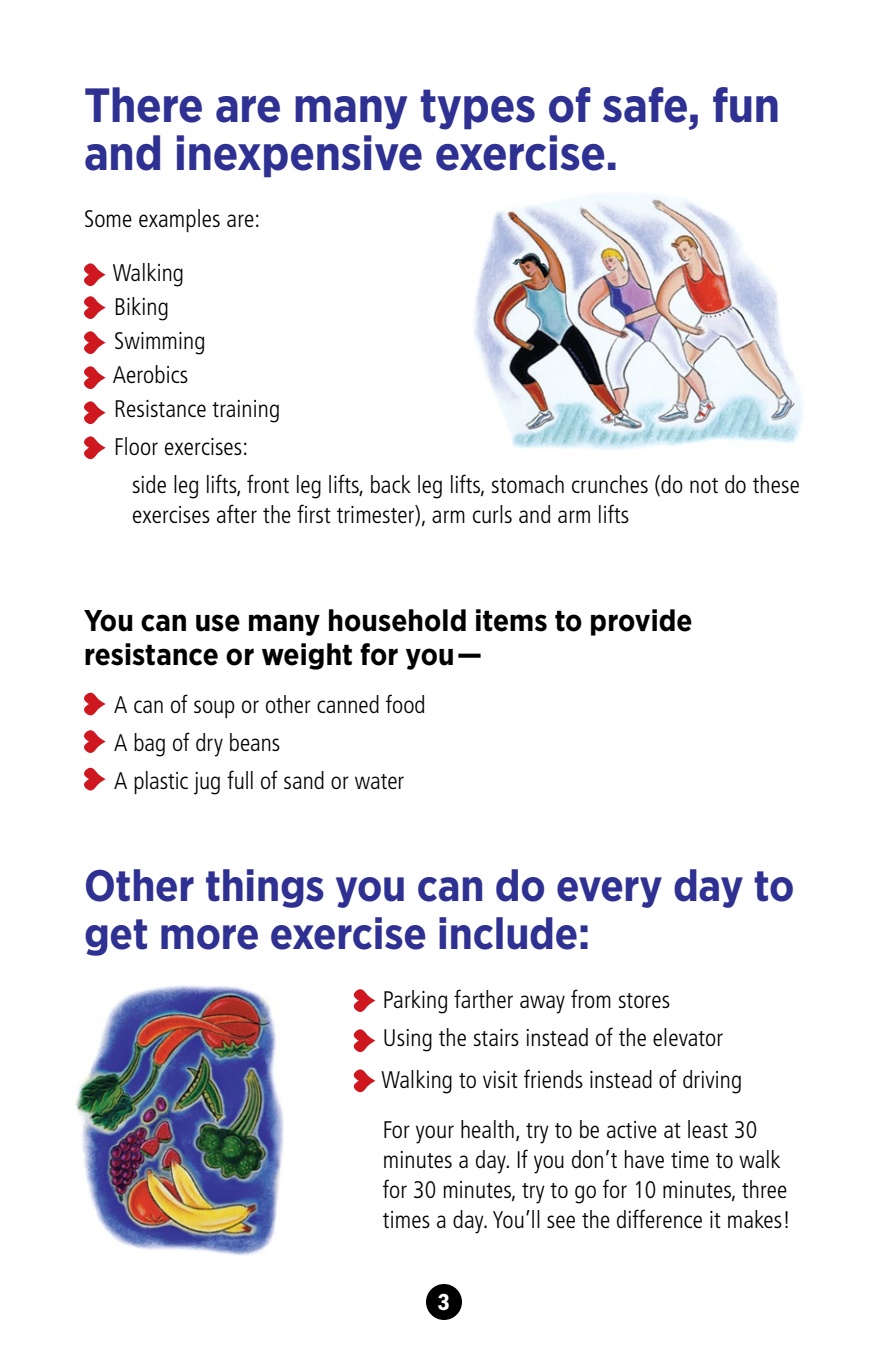
<style>
.page{position:relative;width:888px;height:1368px;background:#fff}
.page>*{position:absolute;margin:0;border:0;box-sizing:border-box;transform-origin:0 0}
.t1{font:700 48px/48px "Gotham Narrow";letter-spacing:-.005em;color:#2e3092}
.t2{font:700 44px/48px "Gotham Narrow";letter-spacing:-.005em;color:#2e3092}
.t3{font:700 30px/34px "Gotham Narrow";letter-spacing:.005em;color:#000}
.t4{font:300 condensed 24px/34px "Frutiger";letter-spacing:.005em;color:#000}
.t5{font:600 condensed 24px "Franklin Gothic";color:#fff}
</style>
<div class="page">
<svg style="left:353px;top:1029px;width:22px;height:24px"></svg>
<svg style="left:353px;top:1069px;width:22px;height:24px"></svg>
<svg style="left:84px;top:692px;width:22px;height:24px"></svg>
<svg style="left:84px;top:730px;width:22px;height:23px"></svg>
<svg style="left:84px;top:767px;width:22px;height:24px"></svg>
<svg style="left:84px;top:263px;width:22px;height:56px"></svg>
<svg style="left:84px;top:331px;width:22px;height:23px"></svg>
<svg style="left:84px;top:366px;width:22px;height:24px"></svg>
<svg style="left:84px;top:401px;width:22px;height:24px"></svg>
<svg style="left:84px;top:436px;width:22px;height:24px"></svg>
<svg style="left:353px;top:989px;width:22px;height:23px"></svg>
<div style="left:426px;top:1284px;width:36px;height:36px;background:#000;border-radius:50%"></div>
<img style="left:473px;top:194px;width:330px;height:256px">
<img style="left:75px;top:985px;width:209px;height:271px">
<h1 class="t1" style="left:84px;top:81px;width:698px">There are many types of safe, fun and inexpensive exercise.</h1>
<p class="t4" style="left:84px;top:202px;width:178px">Some examples are:</p>
<p class="t4" style="left:113px;top:256px;width:169px">Walking<br>Biking<br>Swimming<br>Aerobics<br>Resistance training</p>
<p class="t4" style="left:132px;top:429px;width:669px;line-height:38px;text-indent:-18px">Floor exercises:<br>side leg lifts, front leg lifts, back leg lifts, stomach crunches (do not do these</p>
<p class="t4" style="left:132px;top:499px;width:499px">exercises after the first trimester), arm curls and arm lifts</p>
<p class="t3" style="left:84px;top:603px;width:610px">You can use many household items to provide resistance or weight for you—</p>
<p class="t4" style="left:114px;top:686px;width:313px;line-height:38px">A can of soup or other canned food<br>A bag of dry beans<br>A plastic jug full of sand or water</p>
<h2 class="t2" style="left:84px;top:861px;width:712px">Other things you can do every day to get more exercise include:</h2>
<p class="t4" style="left:383px;top:981px;width:342px;line-height:38px">Parking farther away from stores<br>Using the stairs instead of the elevator</p>
<p class="t4" style="left:382px;top:1055px;width:377px;line-height:50px">Walking to visit friends instead of driving<br>For your health, try to be active at least 30</p>
<p class="t4" style="left:383px;top:1145px;width:410px;line-height:30px">minutes a day. If you don’t have time to walk for 30 minutes, try to go for 10 minutes, three times a day. You’ll see the difference it makes!</p>
<p class="t5" style="left:438px;top:1288px;width:14px">3</p>
</div>
